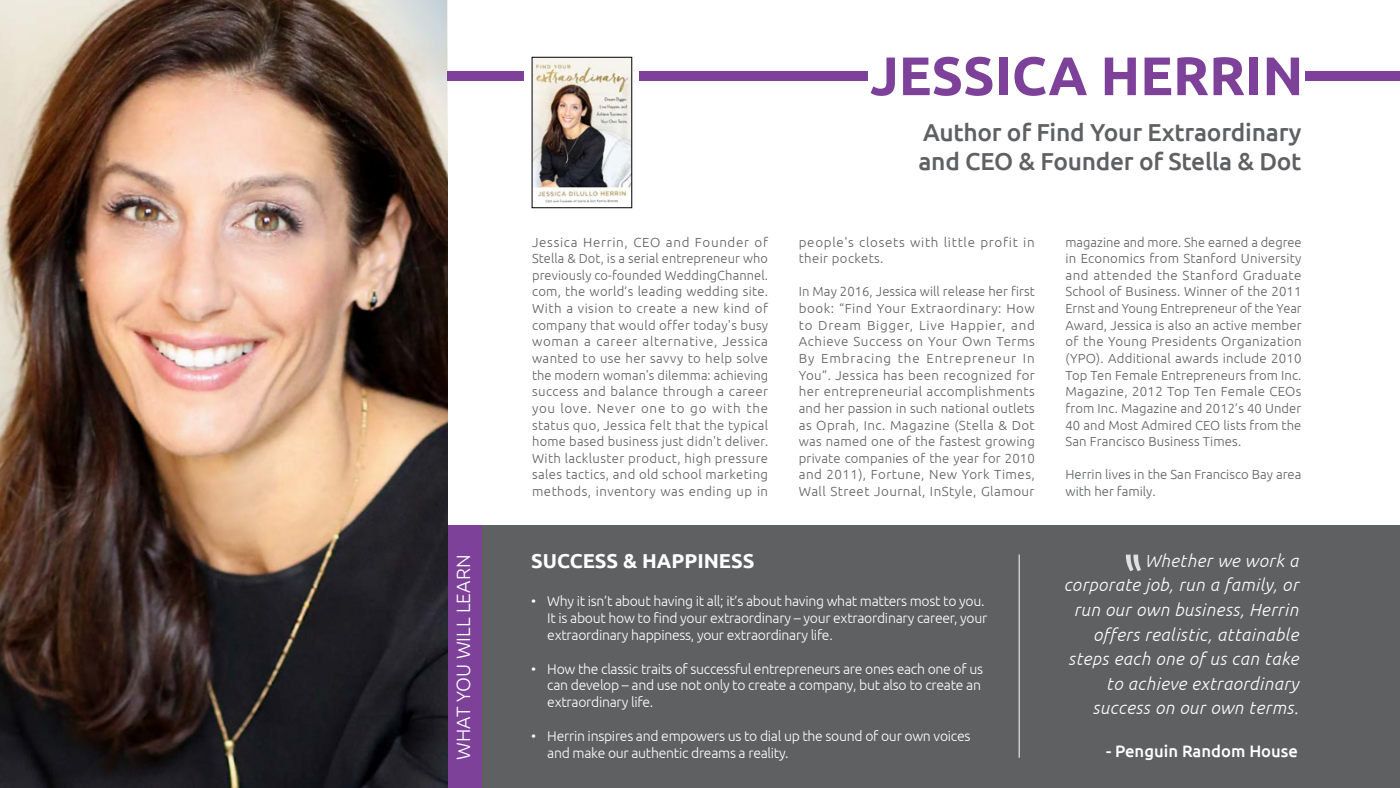
<style>
.page{position:relative;width:1400px;height:788px;background:#fff}
.page>*{position:absolute;margin:0;border:0;box-sizing:border-box;transform-origin:0 0}
.t1{font:700 54.16px "Ubuntu";color:#7d4199}
.t2{font:500 24.5px/29.4px "Ubuntu";letter-spacing:-.01em;color:#5f6062}
.t3{font:700 20.12px "Ubuntu";color:#fff}
.t4{font:300 19.25px "Ubuntu";color:#fff}
.t5{font:italic 300 17.5px/24.5px "Ubuntu";letter-spacing:.03em;color:#fff;text-align:right}
.t6{font:500 16.62px "Ubuntu";color:#fff}
.t7{font:300 14px/16.8px "Ubuntu";letter-spacing:-.02em;color:#fff}
.t8{font:300 13.12px/16.6px "Ubuntu";letter-spacing:.03em;color:#5f6062;text-align:justify}
.t9{font:300 13.12px/16.6px "Ubuntu";color:#5f6062}
.t10{font:300 13.12px/16.6px "Ubuntu";letter-spacing:.055em;color:#5f6062}
</style>
<div class="page">
<div style="left:447px;top:525px;width:953px;height:263px;background:#5f6062"></div>
<hr style="left:1019px;top:554px;width:1px;height:203px;background:#fff">
<div style="left:447px;top:525px;width:35px;height:263px;background:#7d4199"></div>
<svg style="left:1126px;top:554px;width:15px;height:17px"></svg>
<div style="left:640px;top:71px;width:228px;height:10px;background:#7d4199"></div>
<div style="left:1306px;top:71px;width:94px;height:10px;background:#7d4199"></div>
<img style="left:0;top:0;width:447px;height:788px">
<img style="left:534px;top:59px;width:96px;height:144px">
<div style="left:447px;top:71px;width:77px;height:10px;background:#7d4199"></div>
<svg style="left:362px;top:0;width:85px;height:169px;background:#897d71"></svg>
<h3 class="t4" style="left:452px;top:759px;width:206px;rotate:-90deg">WHAT YOU WILL LEARN</h3>
<h1 class="t1" style="left:870px;top:43px;width:435px">JESSICA HERRIN</h1>
<h2 class="t2" style="left:918px;top:117px;width:385px">Author of Find Your Extraordinary and CEO &amp; Founder of Stella &amp; Dot</h2>
<p class="t8" style="left:532px;top:233px;width:238px">Jessica Herrin, CEO and Founder of Stella &amp; Dot, is a serial entrepreneur who previously co-founded WeddingChannel. com, the world’s leading wedding site.<br>With a vision to create a new kind of company that would offer today's busy woman a career alternative, Jessica wanted to use her savvy to help solve the modern woman's dilemma: achieving success and balance through a career you love. Never one to go with the status quo, Jessica felt that the typical home based business just didn't deliver.<br>With lackluster product, high pressure sales tactics, and old school marketing methods, inventory was ending up in</p>
<p class="t10" style="left:799px;top:233px;width:237px">people's closets with little profit in their pockets.</p>
<p class="t8" style="left:799px;top:283px;width:238px">In May 2016, Jessica will release her first book: “Find Your Extraordinary: How to Dream Bigger, Live Happier, and Achieve Success on Your Own Terms By Embracing the Entrepreneur In You”. Jessica has been recognized for her entrepreneurial accomplishments and her passion in such national outlets as Oprah, Inc. Magazine (Stella &amp; Dot was named one of the fastest growing private companies of the year for 2010 and 2011), Fortune, New York Times, Wall Street Journal, InStyle, Glamour</p>
<h3 class="t3" style="left:531px;top:549px;width:225px">SUCCESS &amp; HAPPINESS</h3>
<p class="t7" style="left:531px;top:592px;width:7px">•</p>
<p class="t7" style="left:531px;top:659px;width:7px">•</p>
<p class="t7" style="left:531px;top:727px;width:7px">•</p>
<p class="t7" style="left:547px;top:592px;width:442px">Why it isn’t about having it all; it’s about having what matters most to you.<br>It is about how to find your extraordinary – your extraordinary career, your extraordinary happiness, your extraordinary life.</p>
<p class="t7" style="left:547px;top:659px;width:437px">How the classic traits of successful entrepreneurs are ones each one of us can develop – and use not only to create a company, but also to create an extraordinary life.</p>
<p class="t7" style="left:547px;top:727px;width:425px">Herrin inspires and empowers us to dial up the sound of our own voices and make our authentic dreams a reality.</p>
<p class="t8" style="left:1066px;top:233px;width:238px">magazine and more. She earned a degree in Economics from Stanford University and attended the Stanford Graduate School of Business. Winner of the 2011<br>Ernst and Young Entrepreneur of the Year Award, Jessica is also an active member of the Young Presidents Organization (YPO). Additional awards include 2010<br>Top Ten Female Entrepreneurs from Inc.<br>Magazine, 2012 Top Ten Female CEOs from Inc. Magazine and 2012’s 40 Under 40 and Most Admired CEO lists from the San Francisco Business Times.</p>
<p class="t9" style="left:1066px;top:466px;width:237px">Herrin lives in the San Francisco Bay area with her family.</p>
<h3 class="t5" style="left:1064px;top:548px;width:236px">Whether we work a<br>corporate job, run a family, or run our own business, Herrin offers realistic, attainable steps each one of us can take to achieve extraordinary success on our own terms.</h3>
<p class="t6" style="left:1106px;top:740px;width:193px">- Penguin Random House</p>
</div>
